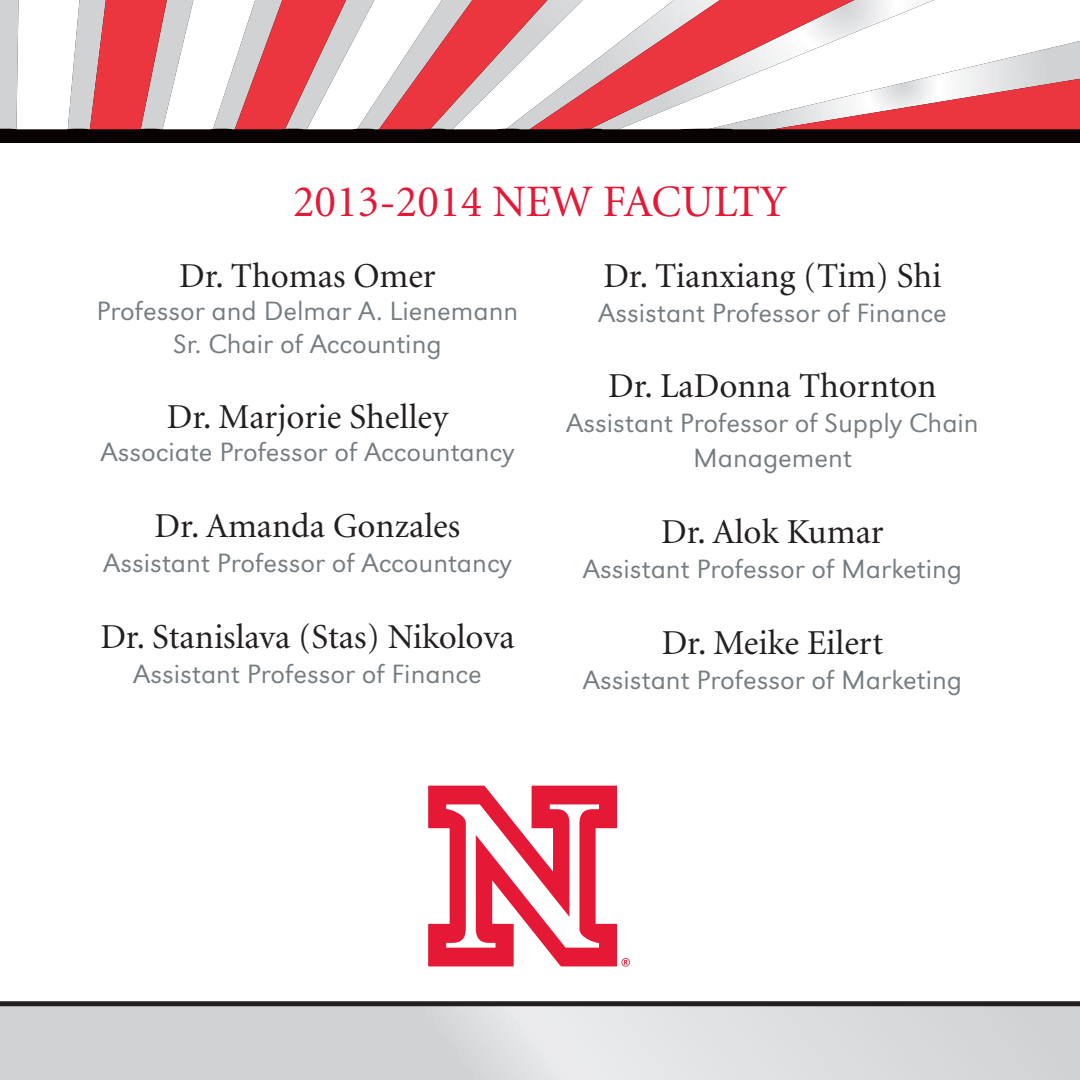
<style>
.page{position:relative;width:1080px;height:1080px;background:#fff}
.page>*{position:absolute;margin:0;border:0;box-sizing:border-box;transform-origin:0 0}
.t1{font:45px "Minion";color:#e51836}
.t2{font:35px "Minion";color:#231f20}
.t3{font:27.5px/33px "URW Grotesk T Ligh Wide";color:#757d82;text-align:center}
</style>
<div class="page">
<svg style="left:0;top:0;width:1080px;height:143px"></svg>
<svg style="left:0;top:1001px;width:1080px;height:79px;background:#cccdcf"></svg>
<svg style="left:428px;top:785px;width:202px;height:182px"></svg>
<p class="t1" style="left:293px;top:179px;width:495px">2013-2014 NEW FACULTY</p>
<p class="t2" style="left:179px;top:258px;width:258px">Dr. Thomas Omer</p>
<p class="t3" style="left:97px;top:294px;width:423px">Professor and Delmar A. Lienemann<br>Sr. Chair of Accounting</p>
<p class="t2" style="left:167px;top:400px;width:283px">Dr. Marjorie Shelley</p>
<p class="t3" style="left:101px;top:436px;width:415px">Associate Professor of Accountancy</p>
<p class="t2" style="left:155px;top:509px;width:307px">Dr. Amanda Gonzales</p>
<p class="t3" style="left:103px;top:546px;width:410px">Assistant Professor of Accountancy</p>
<p class="t2" style="left:100px;top:620px;width:416px">Dr. Stanislava (Stas) Nikolova</p>
<p class="t3" style="left:133px;top:657px;width:350px">Assistant Professor of Finance</p>
<p class="t2" style="left:603px;top:258px;width:340px">Dr. Tianxiang (Tim) Shi</p>
<p class="t3" style="left:598px;top:296px;width:350px">Assistant Professor of Finance</p>
<p class="t2" style="left:608px;top:369px;width:330px">Dr. LaDonna Thornton</p>
<p class="t3" style="left:566px;top:406px;width:414px;line-height:35px">Assistant Professor of Supply Chain<br>Management</p>
<p class="t2" style="left:661px;top:515px;width:224px">Dr. Alok Kumar</p>
<p class="t3" style="left:583px;top:552px;width:381px">Assistant Professor of Marketing</p>
<p class="t2" style="left:662px;top:626px;width:223px">Dr. Meike Eilert</p>
<p class="t3" style="left:583px;top:663px;width:381px">Assistant Professor of Marketing</p>
</div>
